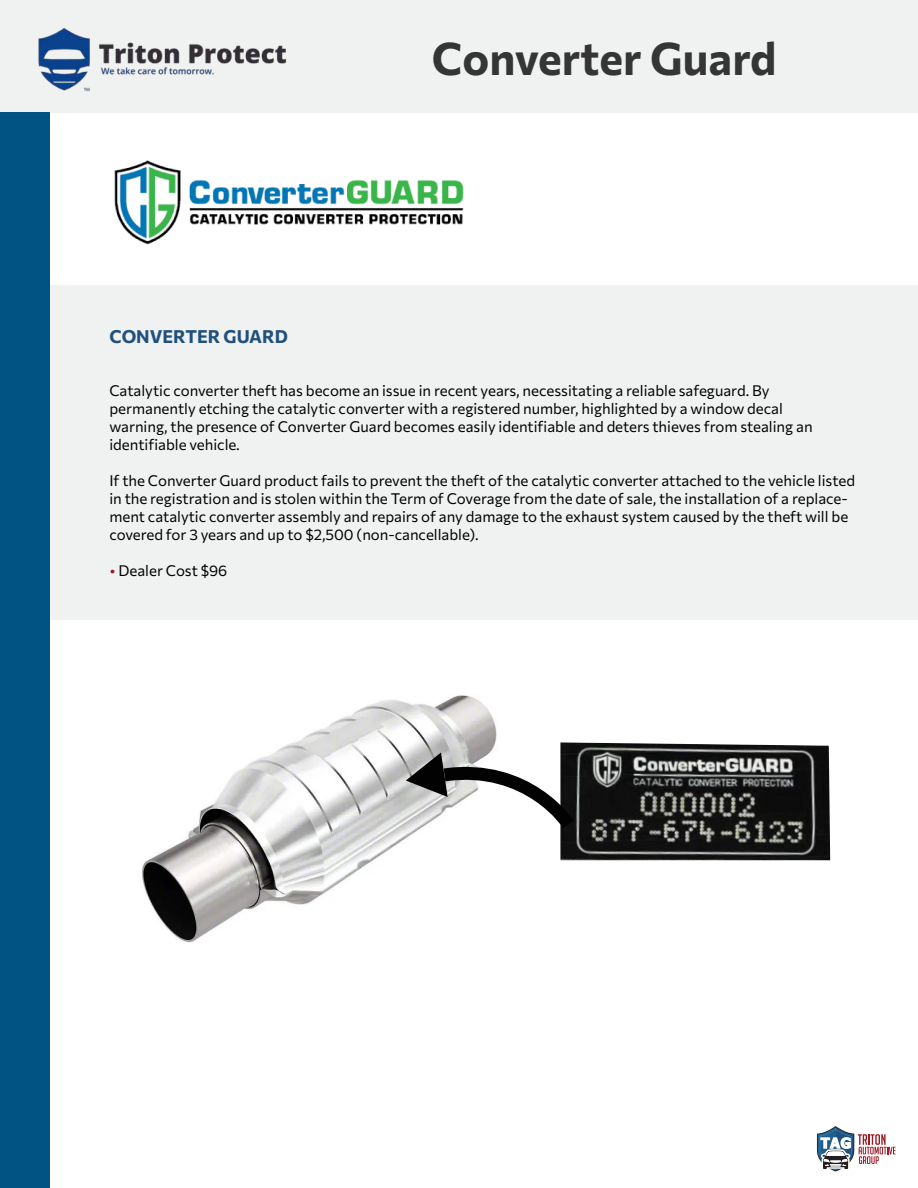
<style>
.page{position:relative;width:918px;height:1188px;background:#fff}
.page>*{position:absolute;margin:0;border:0;box-sizing:border-box;transform-origin:0 0}
.t1{font:700 45px "Commissioner";color:#353535}
.t2{font:700 18px "Commissioner";color:#20517d}
.t3{font:15px/18px "Commissioner";color:#000}
.s1{color:#991d28}
</style>
<div class="page">
<div style="left:36px;top:285px;width:882px;height:335px;background:#f0f1f1"></div>
<img style="left:114px;top:160px;width:350px;height:85px">
<img style="left:142px;top:695px;width:355px;height:248px">
<img style="left:560px;top:742px;width:257px;height:118px">
<svg style="left:406px;top:753px;width:176px;height:84px"></svg>
<div style="left:0;top:0;width:918px;height:113px;background:#f0f1f1"></div>
<svg style="left:817px;top:745px;width:78px;height:427px"></svg>
<div style="left:0;top:113px;width:50px;height:1075px;background:#005383"></div>
<img style="left:38px;top:27px;width:249px;height:65px">
<p class="t2" style="left:109px;top:326px;width:180px">CONVERTER GUARD</p>
<h1 class="t1" style="left:432px;top:33px;width:346px">Converter Guard</h1>
<p class="t3" style="left:109px;top:383px;width:705px">Catalytic converter theft has become an issue in recent years, necessitating a reliable safeguard. By permanently etching the catalytic converter with a registered number, highlighted by a window decal warning, the presence of Converter Guard becomes easily identifiable and deters thieves from stealing an identifiable vehicle.</p>
<p class="t3" style="left:109px;top:473px;width:747px">If the Converter Guard product fails to prevent the theft of the catalytic converter attached to the vehicle listed in the registration and is stolen within the Term of Coverage from the date of sale, the installation of a replace&shy;ment catalytic converter assembly and repairs of any damage to the exhaust system caused by the theft will be covered for 3 years and up to $2,500 (non-cancellable).</p>
<p class="t3" style="left:109px;top:563px;width:120px"><span class="s1">ï</span> Dealer Cost $96</p>
</div>
